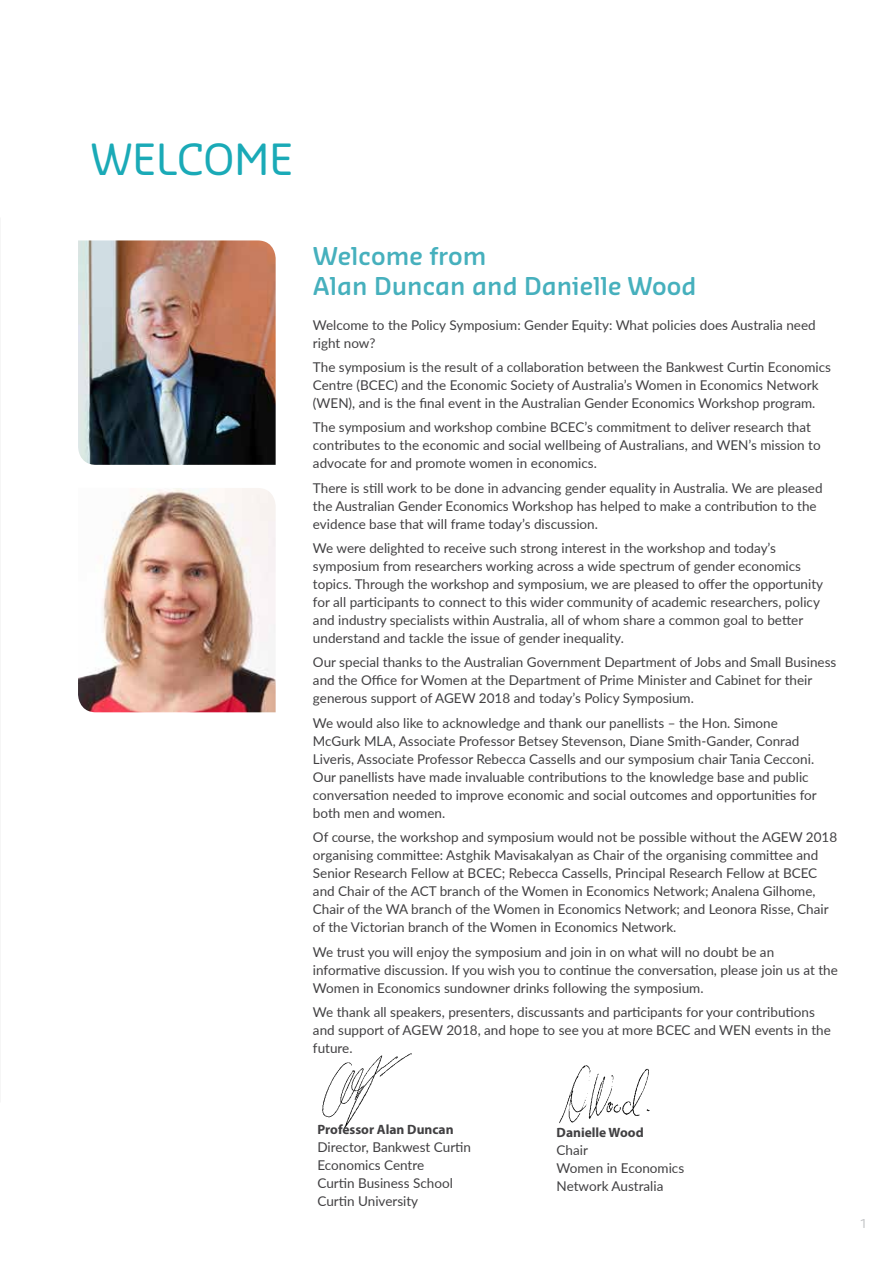
<style>
.page{position:relative;width:893px;height:1263px;background:#fff}
.page>*{position:absolute;margin:0;border:0;box-sizing:border-box;transform-origin:0 0}
.t1{font:42px "Sansa Soft Pro";letter-spacing:-.01em;color:#1aaab7}
.t2{font:600 24px/30px "Sansa Soft Pro";color:#46b0bd}
.t3{font:13.5px/18px "Lato";color:#414042}
.t4{font:700 13.5px "Myriad Pro";color:#414042}
.t5{font:12px "Sansa Soft Pro";color:#c2c4c6}
</style>
<div class="page">
<img style="left:78px;top:240px;width:198px;height:225px">
<img style="left:78px;top:488px;width:198px;height:224px">
<img style="left:322px;top:1053px;width:90px;height:76px">
<img style="left:559px;top:1065px;width:91px;height:59px">
<h1 class="t1" style="left:91px;top:132px;width:204px">WELCOME</h1>
<h2 class="t2" style="left:313px;top:240px;width:385px">Welcome from<br>Alan Duncan and Danielle Wood</h2>
<p class="t3" style="left:313px;top:315px;width:504px">Welcome to the Policy Symposium: Gender Equity: What policies does Australia need right now?</p>
<p class="t3" style="left:313px;top:357px;width:520px">The symposium is the result of a collaboration between the Bankwest Curtin Economics<br>Centre (BCEC) and the Economic Society of Australia’s Women in Economics Network (WEN), and is the final event in the Australian Gender Economics Workshop program.</p>
<p class="t3" style="left:313px;top:418px;width:509px">The symposium and workshop combine BCEC’s commitment to deliver research that contributes to the economic and social wellbeing of Australians, and WEN’s mission to advocate for and promote women in economics.</p>
<p class="t3" style="left:313px;top:478px;width:511px">There is still work to be done in advancing gender equality in Australia. We are pleased the Australian Gender Economics Workshop has helped to make a contribution to the evidence base that will frame today’s discussion.</p>
<p class="t3" style="left:313px;top:539px;width:512px">We were delighted to receive such strong interest in the workshop and today’s symposium from researchers working across a wide spectrum of gender economics topics. Through the workshop and symposium, we are pleased to offer the opportunity for all participants to connect to this wider community of academic researchers, policy and industry specialists within Australia, all of whom share a common goal to better understand and tackle the issue of gender inequality.</p>
<p class="t3" style="left:313px;top:653px;width:525px">Our special thanks to the Australian Government Department of Jobs and Small Business and the Office for Women at the Department of Prime Minister and Cabinet for their generous support of AGEW 2018 and today’s Policy Symposium.</p>
<p class="t3" style="left:313px;top:713px;width:505px">We would also like to acknowledge and thank our panellists – the Hon. Simone McGurk MLA, Associate Professor Betsey Stevenson, Diane Smith-Gander, Conrad Liveris, Associate Professor Rebecca Cassells and our symposium chair Tania Cecconi.<br>Our panellists have made invaluable contributions to the knowledge base and public conversation needed to improve economic and social outcomes and opportunities for both men and women.</p>
<p class="t3" style="left:313px;top:828px;width:526px">Of course, the workshop and symposium would not be possible without the AGEW 2018 organising committee: Astghik Mavisakalyan as Chair of the organising committee and Senior Research Fellow at BCEC; Rebecca Cassells, Principal Research Fellow at BCEC and Chair of the ACT branch of the Women in Economics Network; Analena Gilhome, Chair of the WA branch of the Women in Economics Network; and Leonora Risse, Chair of the Victorian branch of the Women in Economics Network.</p>
<p class="t3" style="left:313px;top:942px;width:526px">We trust you will enjoy the symposium and join in on what will no doubt be an informative discussion. If you wish you to continue the conversation, please join us at the<br>Women in Economics sundowner drinks following the symposium.</p>
<p class="t3" style="left:313px;top:1002px;width:519px">We thank all speakers, presenters, discussants and participants for your contributions and support of AGEW 2018, and hope to see you at more BCEC and WEN events in the future.</p>
<p class="t4" style="left:317px;top:1121px;width:138px">Professor Alan Duncan</p>
<p class="t3" style="left:317px;top:1138px;width:155px">Director, Bankwest Curtin<br>Economics Centre<br>Curtin Business School<br>Curtin University</p>
<p class="t4" style="left:557px;top:1124px;width:89px">Danielle Wood</p>
<p class="t3" style="left:557px;top:1141px;width:129px">Chair<br>Women in Economics<br>Network Australia</p>
<p class="t5" style="left:860px;top:1216px;width:9px">1</p>
</div>
